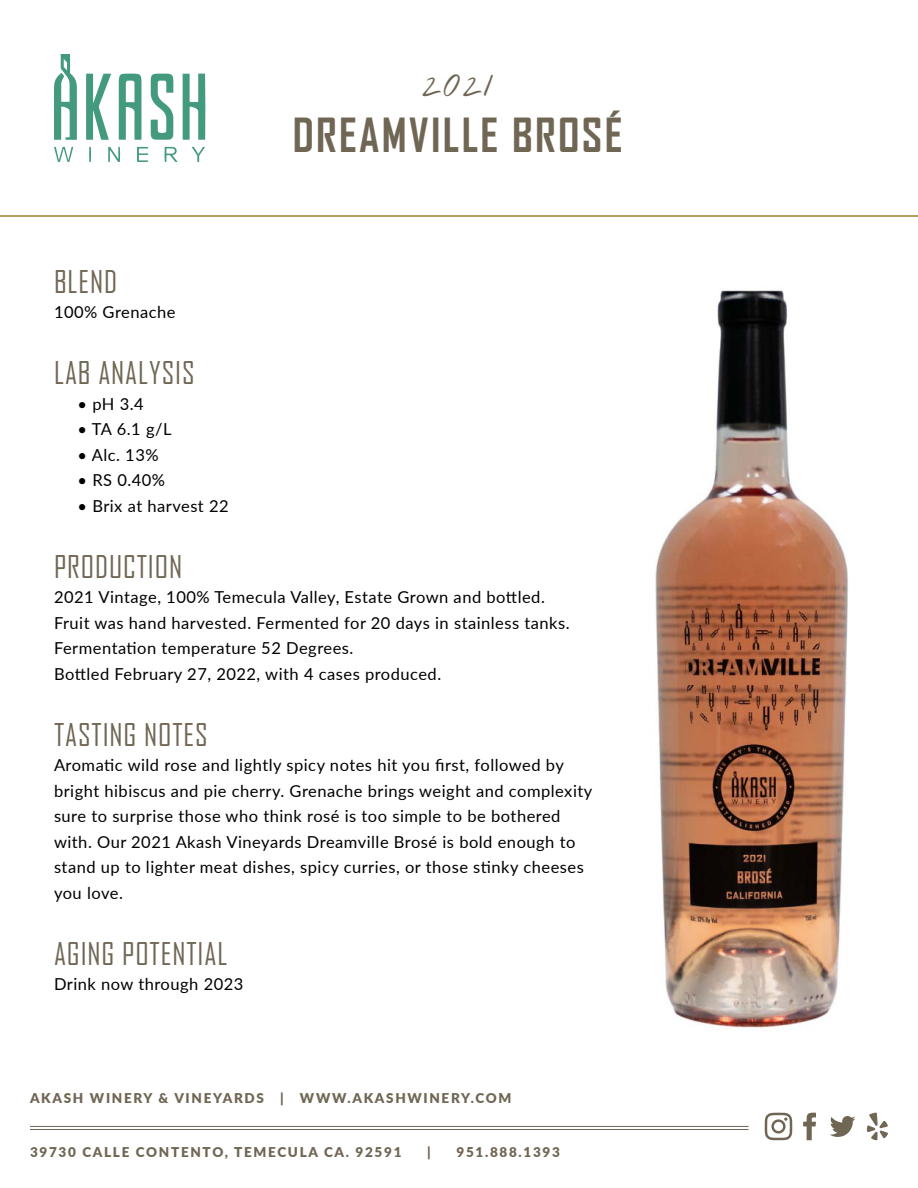
<style>
.page{position:relative;width:918px;height:1188px;background:#fff}
.page>*{position:absolute;margin:0;border:0;box-sizing:border-box;transform-origin:0 0}
.t1{font:700 45px "Agency FB";letter-spacing:.05em;color:#706654}
.t2{font:36.45px "Nothing You Could Do";color:#706654}
.t3{font:30px "Agency FB";letter-spacing:.03em;color:#706654}
.t4{font:16.5px/25.5px "Lato";letter-spacing:.03em;color:#000}
.t5{font:900 13.5px "Lato";letter-spacing:.125em;color:#706654}
</style>
<div class="page">
<hr style="left:0;top:215px;width:918px;height:2px;background:#9d7f2e">
<img style="left:655px;top:290px;width:193px;height:741px">
<svg style="left:765px;top:1113px;width:123px;height:27px"></svg>
<hr style="left:30px;top:1129px;width:718px;height:1px;background:#706654">
<hr style="left:30px;top:1126px;width:718px;height:1px;background:#706654">
<svg style="left:119px;top:74px;width:23px;height:66px"></svg>
<svg style="left:183px;top:74px;width:22px;height:66px"></svg>
<svg style="left:86px;top:74px;width:25px;height:66px"></svg>
<svg style="left:151px;top:74px;width:22px;height:66px"></svg>
<svg style="left:54px;top:147px;width:19px;height:15px"></svg>
<svg style="left:165px;top:147px;width:13px;height:15px"></svg>
<svg style="left:108px;top:147px;width:12px;height:15px"></svg>
<svg style="left:137px;top:147px;width:11px;height:15px"></svg>
<svg style="left:192px;top:147px;width:13px;height:15px"></svg>
<svg style="left:89px;top:147px;width:2px;height:15px"></svg>
<svg style="left:54px;top:54px;width:23px;height:86px"></svg>
<h3 class="t3" style="left:54px;top:263px;width:65px">BLEND</h3>
<p class="t4" style="left:54px;top:299px;width:123px">100% Grenache</p>
<h3 class="t3" style="left:54px;top:355px;width:142px">LAB ANALYSIS</h3>
<p class="t4" style="left:78px;top:390px;width:68px">• pH 3.4</p>
<p class="t4" style="left:78px;top:416px;width:95px">• TA 6.1 g/L</p>
<p class="t4" style="left:78px;top:441px;width:83px">• Alc. 13%</p>
<p class="t4" style="left:78px;top:467px;width:89px">• RS 0.40%</p>
<p class="t4" style="left:78px;top:492px;width:153px">• Brix at harvest 22</p>
<h2 class="t2" style="left:422px;top:62px;width:73px">2021</h2>
<h1 class="t1" style="left:293px;top:107px;width:331px">DREAMVILLE BROSÉ</h1>
<h3 class="t3" style="left:54px;top:548px;width:130px">PRODUCTION</h3>
<p class="t4" style="left:54px;top:584px;width:517px">2021 Vintage, 100% Temecula Valley, Estate Grown and bottled.<br>Fruit was hand harvested. Fermented for 20 days in stainless tanks.<br>Fermentation temperature 52 Degrees.<br>Bottled February 27, 2022, with 4 cases produced.</p>
<h3 class="t3" style="left:54px;top:716px;width:155px">TASTING NOTES</h3>
<p class="t4" style="left:54px;top:752px;width:540px">Aromatic wild rose and lightly spicy notes hit you first, followed by bright hibiscus and pie cherry. Grenache brings weight and complexity sure to surprise those who think rosé is too simple to be bothered with. Our 2021 Akash Vineyards Dreamville Brosé is bold enough to stand up to lighter meat dishes, spicy curries, or those stinky cheeses you love.</p>
<h3 class="t3" style="left:54px;top:935px;width:175px">AGING POTENTIAL</h3>
<p class="t4" style="left:54px;top:971px;width:191px">Drink now through 2023</p>
<p class="t5" style="left:30px;top:1088px;width:483px">AKASH WINERY &amp; VINEYARDS | WWW.AKASHWINERY.COM</p>
<p class="t5" style="left:30px;top:1142px;width:373px">39730 CALLE CONTENTO, TEMECULA CA. 92591</p>
<p class="t5" style="left:427px;top:1142px;width:5px">|</p>
<p class="t5" style="left:457px;top:1142px;width:105px">951.888.1393</p>
</div>
